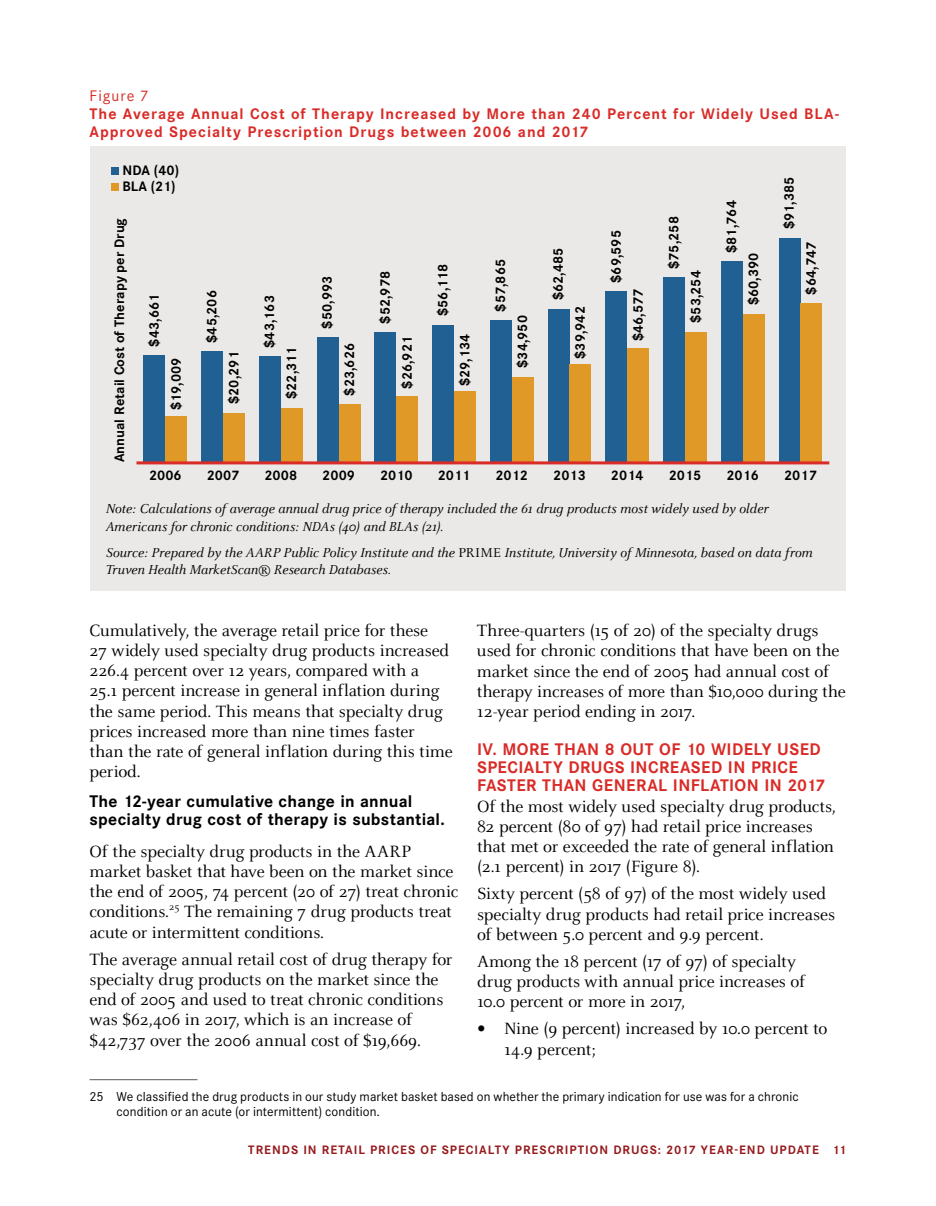
<style>
.page{position:relative;width:936px;height:1206px;background:#fff}
.page>*{position:absolute;margin:0;border:0;box-sizing:border-box;transform-origin:0 0}
.t1{font:18px/20.2px "Celeste Pro";letter-spacing:-.01em;color:#000}
.t2{font:700 16.5px/18px "Corporate S";letter-spacing:.025em;color:#d92b27}
.t3{font:700 16.5px/18px "Corporate S";letter-spacing:.015em;color:#000}
.t4{font:700 15px/18px "Corporate S";letter-spacing:.065em;color:#d92b27}
.t5{font:15px "Corporate S";letter-spacing:.075em;color:#d92b27}
.t6{font:italic 14.25px/17.2px "Celeste Pro";letter-spacing:-.005em;color:#000}
.t7{font:700 13.5px/15.8px "Corporate S";color:#000}
.t8{font:12.75px/15px "Corporate S";letter-spacing:.005em;color:#000}
.t9{font:700 12px "Corporate S";letter-spacing:.085em;color:#961b1e}
.s1{font-style:normal}
.s2{font-family:"Arial";font-size:24px}
</style>
<div class="page">
<div style="left:90px;top:146px;width:756px;height:444px;background:#eae9e8"></div>
<div style="left:112px;top:183px;width:7px;height:8px;background:#e09826"></div>
<div style="left:112px;top:168px;width:7px;height:7px;background:#216092"></div>
<hr style="left:90px;top:1079px;width:108px;height:1px;background:#58595b">
<div style="left:779px;top:238px;width:22px;height:225px;background:#216092"></div>
<div style="left:721px;top:262px;width:22px;height:201px;background:#216092"></div>
<div style="left:663px;top:278px;width:22px;height:185px;background:#216092"></div>
<div style="left:605px;top:292px;width:22px;height:171px;background:#216092"></div>
<div style="left:548px;top:309px;width:22px;height:154px;background:#216092"></div>
<div style="left:490px;top:321px;width:22px;height:142px;background:#216092"></div>
<div style="left:432px;top:325px;width:22px;height:138px;background:#216092"></div>
<div style="left:374px;top:333px;width:22px;height:130px;background:#216092"></div>
<div style="left:317px;top:338px;width:22px;height:125px;background:#216092"></div>
<div style="left:259px;top:357px;width:22px;height:106px;background:#216092"></div>
<div style="left:201px;top:352px;width:22px;height:111px;background:#216092"></div>
<div style="left:144px;top:356px;width:21px;height:107px;background:#216092"></div>
<div style="left:801px;top:304px;width:21px;height:159px;background:#e09826"></div>
<div style="left:743px;top:314px;width:22px;height:149px;background:#e09826"></div>
<div style="left:685px;top:332px;width:22px;height:131px;background:#e09826"></div>
<div style="left:627px;top:348px;width:22px;height:115px;background:#e09826"></div>
<div style="left:570px;top:365px;width:21px;height:98px;background:#e09826"></div>
<div style="left:512px;top:377px;width:22px;height:86px;background:#e09826"></div>
<div style="left:454px;top:391px;width:22px;height:72px;background:#e09826"></div>
<div style="left:396px;top:397px;width:22px;height:66px;background:#e09826"></div>
<div style="left:339px;top:405px;width:21px;height:58px;background:#e09826"></div>
<div style="left:281px;top:408px;width:22px;height:55px;background:#e09826"></div>
<div style="left:223px;top:413px;width:22px;height:50px;background:#e09826"></div>
<div style="left:165px;top:416px;width:22px;height:47px;background:#e09826"></div>
<hr style="left:137px;top:461px;width:692px;height:3px;background:#d92b27">
<p class="t5" style="left:90px;top:87px;width:61px">Figure 7</p>
<p class="t4" style="left:90px;top:105px;width:751px">The Average Annual Cost of Therapy Increased by More than 240 Percent for Widely Used BLA-<br>Approved Specialty Prescription Drugs between 2006 and 2017</p>
<p class="t7" style="left:122px;top:163px;width:58px">NDA (40)<br>BLA (21)</p>
<p class="t7" style="left:782px;top:229px;width:54px;rotate:-90deg">$91,385</p>
<p class="t7" style="left:724px;top:253px;width:54px;rotate:-90deg">$81,764</p>
<p class="t7" style="left:666px;top:269px;width:54px;rotate:-90deg">$75,258</p>
<p class="t7" style="left:112px;top:462px;width:246px;rotate:-90deg">Annual Retail Cost of Therapy per Drug</p>
<p class="t7" style="left:608px;top:283px;width:54px;rotate:-90deg">$69,595</p>
<p class="t7" style="left:746px;top:305px;width:54px;rotate:-90deg">$60,390</p>
<p class="t7" style="left:804px;top:295px;width:54px;rotate:-90deg">$64,747</p>
<p class="t7" style="left:320px;top:329px;width:54px;rotate:-90deg">$50,993</p>
<p class="t7" style="left:377px;top:324px;width:54px;rotate:-90deg">$52,978</p>
<p class="t7" style="left:435px;top:316px;width:54px;rotate:-90deg">$56,118</p>
<p class="t7" style="left:493px;top:312px;width:54px;rotate:-90deg">$57,865</p>
<p class="t7" style="left:551px;top:300px;width:54px;rotate:-90deg">$62,485</p>
<p class="t7" style="left:688px;top:323px;width:54px;rotate:-90deg">$53,254</p>
<p class="t7" style="left:630px;top:341px;width:54px;rotate:-90deg">$46,577</p>
<p class="t7" style="left:146px;top:347px;width:54px;rotate:-90deg">$43,661</p>
<p class="t7" style="left:204px;top:343px;width:54px;rotate:-90deg">$45,206</p>
<p class="t7" style="left:262px;top:348px;width:54px;rotate:-90deg">$43,163</p>
<p class="t7" style="left:515px;top:368px;width:54px;rotate:-90deg">$34,950</p>
<p class="t7" style="left:573px;top:359px;width:54px;rotate:-90deg">$39,942</p>
<p class="t7" style="left:168px;top:410px;width:54px;rotate:-90deg">$19,009</p>
<p class="t7" style="left:226px;top:404px;width:54px;rotate:-90deg">$20,291</p>
<p class="t7" style="left:284px;top:399px;width:54px;rotate:-90deg">$22,311</p>
<p class="t7" style="left:342px;top:396px;width:54px;rotate:-90deg">$23,626</p>
<p class="t7" style="left:399px;top:389px;width:54px;rotate:-90deg">$26,921</p>
<p class="t7" style="left:457px;top:386px;width:54px;rotate:-90deg">$29,134</p>
<p class="t7" style="left:149px;top:468px;width:34px">2006</p>
<p class="t7" style="left:207px;top:468px;width:34px">2007</p>
<p class="t7" style="left:265px;top:468px;width:34px">2008</p>
<p class="t7" style="left:322px;top:468px;width:34px">2009</p>
<p class="t7" style="left:380px;top:468px;width:34px">2010</p>
<p class="t7" style="left:438px;top:468px;width:34px">2011</p>
<p class="t7" style="left:496px;top:468px;width:34px">2012</p>
<p class="t7" style="left:553px;top:468px;width:34px">2013</p>
<p class="t7" style="left:611px;top:468px;width:34px">2014</p>
<p class="t7" style="left:669px;top:468px;width:34px">2015</p>
<p class="t7" style="left:726px;top:468px;width:34px">2016</p>
<p class="t7" style="left:784px;top:468px;width:34px">2017</p>
<p class="t6" style="left:106px;top:500px;width:664px">Note: Calculations of average annual drug price of therapy included the 61 drug products most widely used by older<br>Americans for chronic conditions: NDAs (40) and BLAs (21).</p>
<p class="t6" style="left:106px;top:543px;width:708px">Source: Prepared by the AARP Public Policy Institute and the <span class="s1">PRIME</span> Institute, University of Minnesota, based on data from<br>Truven Health MarketScan® Research Databases.</p>
<p class="t1" style="left:90px;top:620px;width:361px">Cumulatively, the average retail price for these<br>27 widely used specialty drug products increased</p>
<p class="t1" style="left:90px;top:660px;width:331px">226.4 percent over 12 years, compared with a</p>
<p class="t1" style="left:90px;top:680px;width:365px">25.1 percent increase in general inflation during the same period. This means that specialty drug prices increased more than nine times faster than the rate of general inflation during this time period.</p>
<p class="t3" style="left:90px;top:793px;width:357px">The 12-year cumulative change in annual specialty drug cost of therapy is substantial.</p>
<p class="t1" style="left:90px;top:841px;width:370px">Of the specialty drug products in the AARP market basket that have been on the market since the end of 2005, 74 percent (20 of 27) treat chronic conditions.<sup>25</sup> The remaining 7 drug products treat acute or intermittent conditions.</p>
<p class="t1" style="left:90px;top:949px;width:365px">The average annual retail cost of drug therapy for specialty drug products on the market since the end of 2005 and used to treat chronic conditions was $62,406 in 2017, which is an increase of $42,737 over the 2006 annual cost of $19,669.</p>
<p class="t1" style="left:477px;top:620px;width:370px">Three-quarters (15 of 20) of the specialty drugs used for chronic conditions that have been on the market since the end of 2005 had annual cost of therapy increases of more than $10,000 during the 12-year period ending in 2017.</p>
<p class="t2" style="left:477px;top:741px;width:350px">IV. MORE THAN 8 OUT OF 10 WIDELY USED<br>SPECIALTY DRUGS INCREASED IN PRICE<br>FASTER THAN GENERAL INFLATION IN 2017</p>
<p class="t1" style="left:477px;top:796px;width:360px">Of the most widely used specialty drug products,<br>82 percent (80 of 97) had retail price increases that met or exceeded the rate of general inflation</p>
<p class="t1" style="left:477px;top:856px;width:224px">(2.1 percent) in 2017 (Figure 8).</p>
<p class="t1" style="left:477px;top:883px;width:360px">Sixty percent (58 of 97) of the most widely used specialty drug products had retail price increases of between 5.0 percent and 9.9 percent.</p>
<p class="t1" style="left:477px;top:951px;width:330px">Among the 18 percent (17 of 97) of specialty drug products with annual price increases of</p>
<p class="t1" style="left:477px;top:991px;width:210px">10.0 percent or more in 2017,</p>
<p class="t1" style="left:477px;top:1018px;width:352px"><span class="s2">•</span> Nine (9 percent) increased by 10.0 percent to</p>
<p class="t1" style="left:504px;top:1039px;width:94px">14.9 percent;</p>
<p class="t8" style="left:117px;top:1090px;width:684px;text-indent:-27px">25 We classified the drug products in our study market basket based on whether the primary indication for use was for a chronic condition or an acute (or intermittent) condition.</p>
<p class="t9" style="left:248px;top:1143px;width:600px">TRENDS IN RETAIL PRICES OF SPECIALTY PRESCRIPTION DRUGS: 2017 YEAR-END UPDATE 11</p>
</div>
